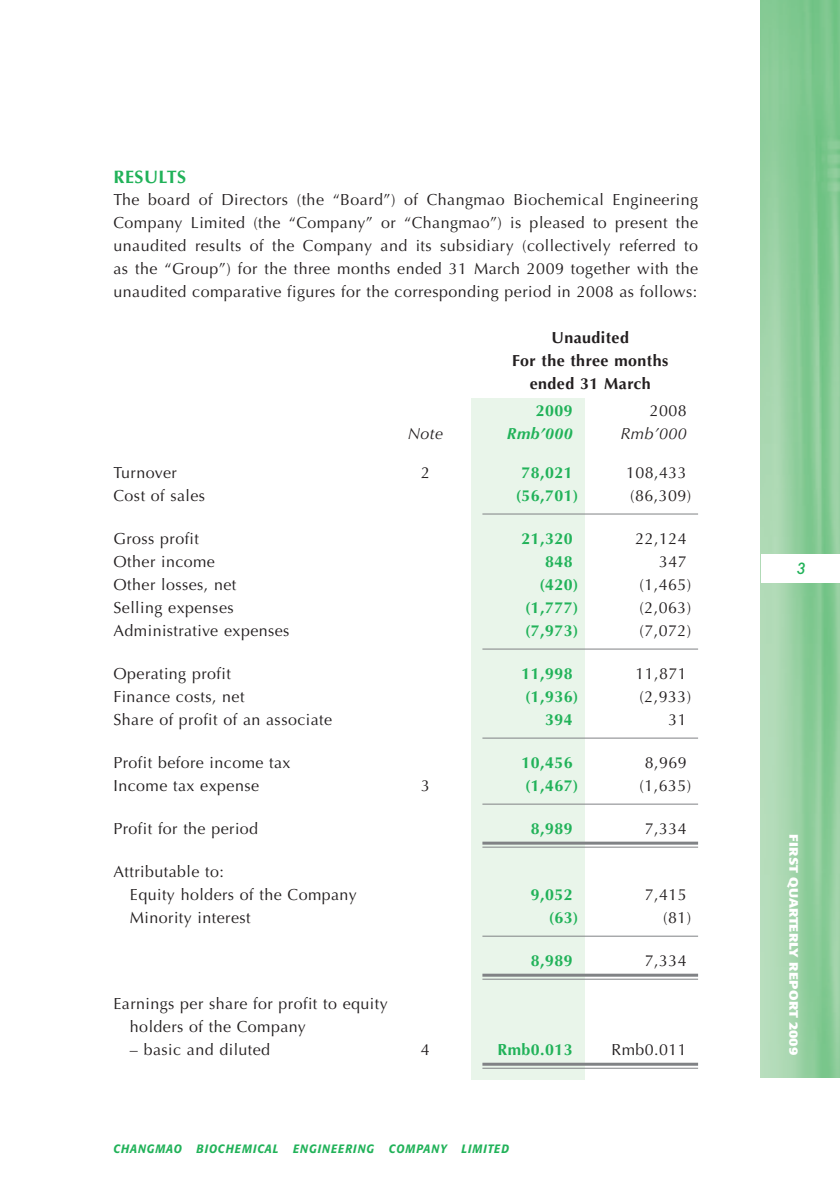
<style>
.page{position:relative;width:840px;height:1191px;background:#fff}
.page>*{position:absolute;margin:0;border:0;box-sizing:border-box;transform-origin:0 0}
.t1{font:700 18px "Optima LT Std";letter-spacing:.03em;color:#21b259}
.t2{font:16px/23px "Optima LT Std";letter-spacing:.03em;color:#231f20}
.t3{font:700 16px "Optima LT Std";letter-spacing:.03em;color:#21b259}
.t4{font:700 16px/23px "Optima LT Std";letter-spacing:.03em;color:#231f20;text-align:center}
.t5{font:italic 16px "Optima LT Std";letter-spacing:.03em;color:#231f20}
.t6{font:italic 700 16px "Optima LT Std";letter-spacing:.03em;color:#21b259}
.t7{font:italic 500 16px "Arial MT Std";color:#21b259;scale:.95 1}
.t8{font:italic 500 12px "Formata";letter-spacing:.08em;color:#21b259;scale:.9 1}
.t9{font:700 12px "Formata";color:#fff;scale:1.2 1}
</style>
<div class="page">
<img style="left:760px;top:0;width:79px;height:1077px">
<div style="left:760px;top:554px;width:79px;height:28px;background:#fff"></div>
<div style="left:471px;top:398px;width:113px;height:682px;background:#e9f5ea"></div>
<hr style="left:482px;top:513px;width:215px;height:1px;background:#808285">
<hr style="left:482px;top:648px;width:215px;height:1px;background:#808285">
<hr style="left:482px;top:737px;width:215px;height:1px;background:#808285">
<hr style="left:482px;top:803px;width:215px;height:1px;background:#808285">
<hr style="left:482px;top:841px;width:215px;height:3px;background:#808285">
<hr style="left:482px;top:846px;width:215px;height:1px;background:#808285">
<hr style="left:482px;top:935px;width:215px;height:1px;background:#808285">
<hr style="left:482px;top:973px;width:215px;height:3px;background:#808285">
<hr style="left:482px;top:978px;width:215px;height:1px;background:#808285">
<hr style="left:482px;top:1062px;width:215px;height:3px;background:#808285">
<hr style="left:482px;top:1067px;width:215px;height:1px;background:#808285">
<p class="t1" style="left:113px;top:171px;width:74px">RESULTS</p>
<p class="t2" style="left:113px;top:191px;width:585px;text-align:justify">The board of Directors (the “Board”) of Changmao Biochemical Engineering Company Limited (the “Company” or “Changmao”) is pleased to present the unaudited results of the Company and its subsidiary (collectively referred to as the “Group”) for the three months ended 31 March 2009 together with the unaudited comparative figures for the corresponding period in 2008 as follows:</p>
<p class="t4" style="left:512px;top:329px;width:157px">Unaudited<br>For the three months ended 31 March</p>
<p class="t3" style="left:535px;top:404px;width:38px">2009</p>
<p class="t2" style="left:649px;top:402px;width:38px">2008</p>
<p class="t5" style="left:407px;top:427px;width:37px">Note</p>
<p class="t6" style="left:506px;top:424px;width:67px">Rmb’000</p>
<p class="t5" style="left:620px;top:427px;width:68px">Rmb’000</p>
<p class="t2" style="left:113px;top:464px;width:65px">Turnover</p>
<p class="t2" style="left:421px;top:464px;width:10px">2</p>
<p class="t3" style="left:521px;top:466px;width:53px">78,021</p>
<p class="t2" style="left:625px;top:464px;width:62px">108,433</p>
<p class="t2" style="left:113px;top:487px;width:93px">Cost of sales</p>
<p class="t3" style="left:515px;top:489px;width:64px">(56,701)</p>
<p class="t2" style="left:629px;top:487px;width:62px">(86,309)</p>
<p class="t2" style="left:113px;top:530px;width:87px">Gross profit</p>
<p class="t3" style="left:521px;top:532px;width:53px">21,320</p>
<p class="t2" style="left:635px;top:530px;width:53px">22,124</p>
<p class="t2" style="left:113px;top:553px;width:103px">Other income</p>
<p class="t3" style="left:545px;top:555px;width:29px">848</p>
<p class="t2" style="left:658px;top:553px;width:29px">347</p>
<p class="t2" style="left:113px;top:576px;width:124px">Other losses, net</p>
<p class="t3" style="left:539px;top:578px;width:41px">(420)</p>
<p class="t2" style="left:639px;top:576px;width:53px">(1,465)</p>
<p class="t2" style="left:113px;top:599px;width:122px">Selling expenses</p>
<p class="t3" style="left:525px;top:601px;width:55px">(1,777)</p>
<p class="t2" style="left:639px;top:599px;width:53px">(2,063)</p>
<p class="t2" style="left:113px;top:622px;width:177px">Administrative expenses</p>
<p class="t3" style="left:525px;top:624px;width:55px">(7,973)</p>
<p class="t2" style="left:639px;top:622px;width:53px">(7,072)</p>
<p class="t2" style="left:113px;top:665px;width:119px">Operating profit</p>
<p class="t3" style="left:521px;top:667px;width:53px">11,998</p>
<p class="t2" style="left:635px;top:665px;width:53px">11,871</p>
<p class="t2" style="left:113px;top:688px;width:132px">Finance costs, net</p>
<p class="t3" style="left:525px;top:690px;width:55px">(1,936)</p>
<p class="t2" style="left:639px;top:688px;width:53px">(2,933)</p>
<p class="t2" style="left:113px;top:711px;width:220px">Share of profit of an associate</p>
<p class="t3" style="left:545px;top:713px;width:29px">394</p>
<p class="t2" style="left:668px;top:711px;width:20px">31</p>
<p class="t2" style="left:113px;top:754px;width:178px">Profit before income tax</p>
<p class="t3" style="left:521px;top:756px;width:53px">10,456</p>
<p class="t2" style="left:644px;top:754px;width:43px">8,969</p>
<p class="t2" style="left:113px;top:777px;width:147px">Income tax expense</p>
<p class="t2" style="left:421px;top:777px;width:10px">3</p>
<p class="t3" style="left:525px;top:779px;width:55px">(1,467)</p>
<p class="t2" style="left:639px;top:777px;width:53px">(1,635)</p>
<p class="t2" style="left:113px;top:820px;width:146px">Profit for the period</p>
<p class="t3" style="left:530px;top:822px;width:43px">8,989</p>
<p class="t2" style="left:644px;top:820px;width:43px">7,334</p>
<p class="t2" style="left:130px;top:863px;width:228px;text-indent:-16px">Attributable to:<br>Equity holders of the Company</p>
<p class="t3" style="left:530px;top:888px;width:43px">9,052</p>
<p class="t2" style="left:644px;top:886px;width:43px">7,415</p>
<p class="t2" style="left:130px;top:909px;width:122px">Minority interest</p>
<p class="t3" style="left:548px;top:911px;width:31px">(63)</p>
<p class="t2" style="left:662px;top:909px;width:30px">(81)</p>
<p class="t3" style="left:530px;top:954px;width:43px">8,989</p>
<p class="t2" style="left:644px;top:952px;width:43px">7,334</p>
<p class="t2" style="left:130px;top:995px;width:259px;text-indent:-16px">Earnings per share for profit to equity holders of the Company</p>
<p class="t2" style="left:130px;top:1041px;width:142px">– basic and diluted</p>
<p class="t2" style="left:421px;top:1041px;width:10px">4</p>
<p class="t3" style="left:497px;top:1043px;width:77px">Rmb0.013</p>
<p class="t2" style="left:611px;top:1041px;width:77px">Rmb0.011</p>
<p class="t8" style="left:113px;top:1144px;width:440px">CHANGMAO BIOCHEMICAL ENGINEERING COMPANY LIMITED</p>
<p class="t7" style="left:796px;top:559px;width:10px">3</p>
<p class="t9" style="left:797px;top:834px;width:186px;rotate:90deg">FIRST QUARTERLY REPORT 2009</p>
</div>
